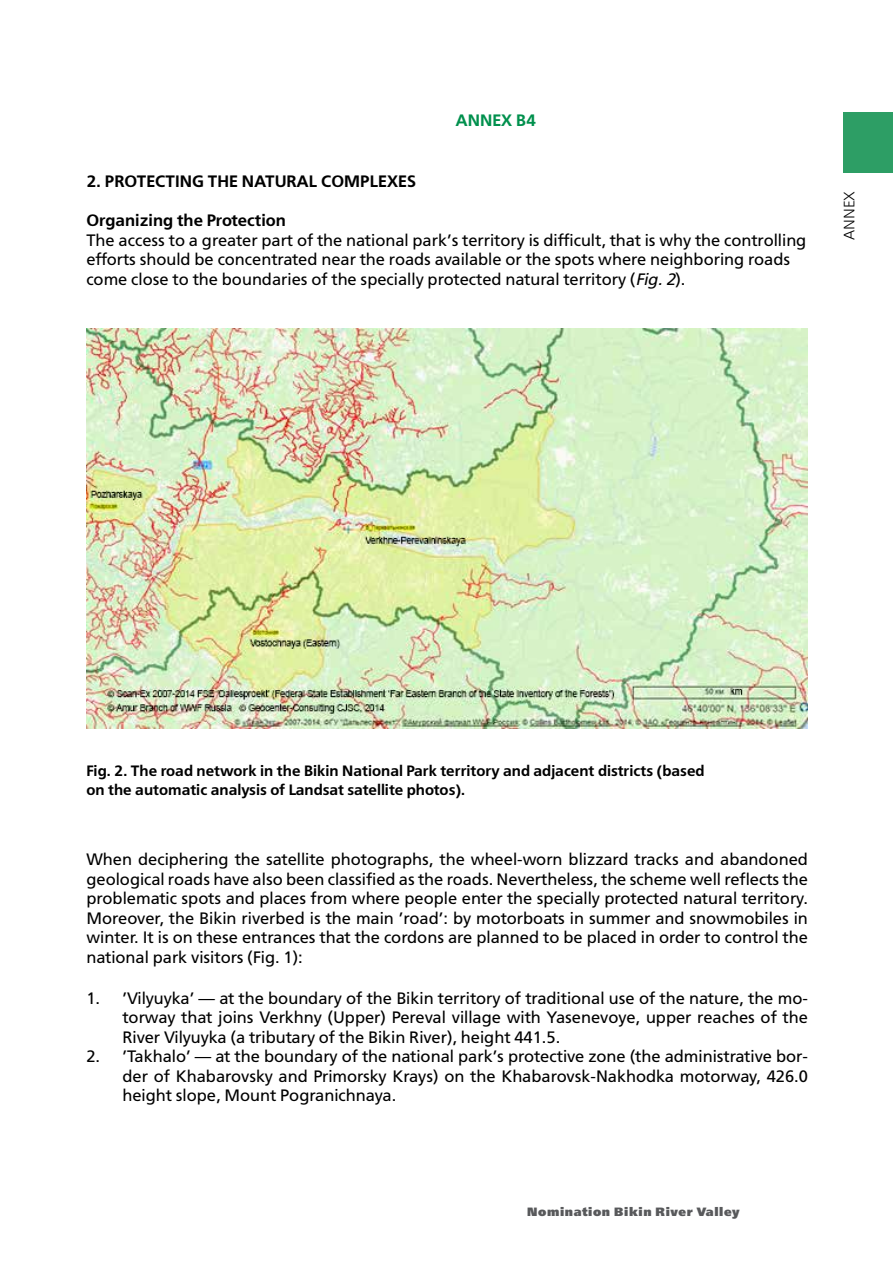
<style>
.page{position:relative;width:893px;height:1263px;background:#fff}
.page>*{position:absolute;margin:0;border:0;box-sizing:border-box;transform-origin:0 0}
.t1{font:16.5px/19.5px "Free Set C";color:#000;text-align:justify}
.t2{font:16.5px "Free Set Demi Bold C";color:#000}
.t3{font:16.5px "Free Set Demi Bold C";color:#00904d}
.t4{font:15px/19.5px "Free Set Demi Bold C";color:#000}
.t5{font:15px "Free Set Light C";color:#000}
.t6{font:12px "Free Set Extra Bold C";letter-spacing:.05em;color:#58595b}
.s1{font-style:italic}
</style>
<div class="page">
<div style="left:843px;top:112px;width:50px;height:61px;background:#2d9e65"></div>
<img style="left:86px;top:329px;width:722px;height:399px">
<p class="t3" style="left:455px;top:111px;width:82px">ANNEX B4</p>
<p class="t2" style="left:86px;top:172px;width:331px">2. PROTECTING THE NATURAL COMPLEXES</p>
<p class="t2" style="left:86px;top:211px;width:201px">Organizing the Protection</p>
<p class="t1" style="left:86px;top:230px;width:721px;text-align:left">The access to a greater part of the national park’s territory is difficult, that is why the controlling efforts should be concentrated near the roads available or the spots where neighboring roads come close to the boundaries of the specially protected natural territory (<span class="s1">Fig. 2</span>).</p>
<p class="t5" style="left:841px;top:240px;width:51px;rotate:-90deg">ANNEX</p>
<p class="t4" style="left:86px;top:761px;width:620px">Fig. 2. The road network in the Bikin National Park territory and adjacent districts (based on the automatic analysis of Landsat satellite photos).</p>
<p class="t1" style="left:86px;top:850px;width:723px">When deciphering the satellite photographs, the wheel-worn blizzard tracks and abandoned geological roads have also been classified as the roads. Nevertheless, the scheme well reflects the problematic spots and places from where people enter the specially protected natural territory.<br>Moreover, the Bikin riverbed is the main ‘road’: by motorboats in summer and snowmobiles in winter. It is on these entrances that the cordons are planned to be placed in order to control the national park visitors (Fig. 1):</p>
<p class="t1" style="left:122px;top:988px;width:687px;text-indent:-36px">1. ‘Vilyuyka’ — at the boundary of the Bikin territory of traditional use of the nature, the mo&shy;torway that joins Verkhny (Upper) Pereval village with Yasenevoye, upper reaches of the River Vilyuyka (a tributary of the Bikin River), height 441.5.</p>
<p class="t1" style="left:122px;top:1047px;width:687px;text-indent:-36px">2. ‘Takhalo’ — at the boundary of the national park’s protective zone (the administrative bor&shy;der of Khabarovsky and Primorsky Krays) on the Khabarovsk-Nakhodka motorway, 426.0 height slope, Mount Pogranichnaya.</p>
<p class="t6" style="left:527px;top:1205px;width:214px">Nomination Bikin River Valley</p>
</div>
